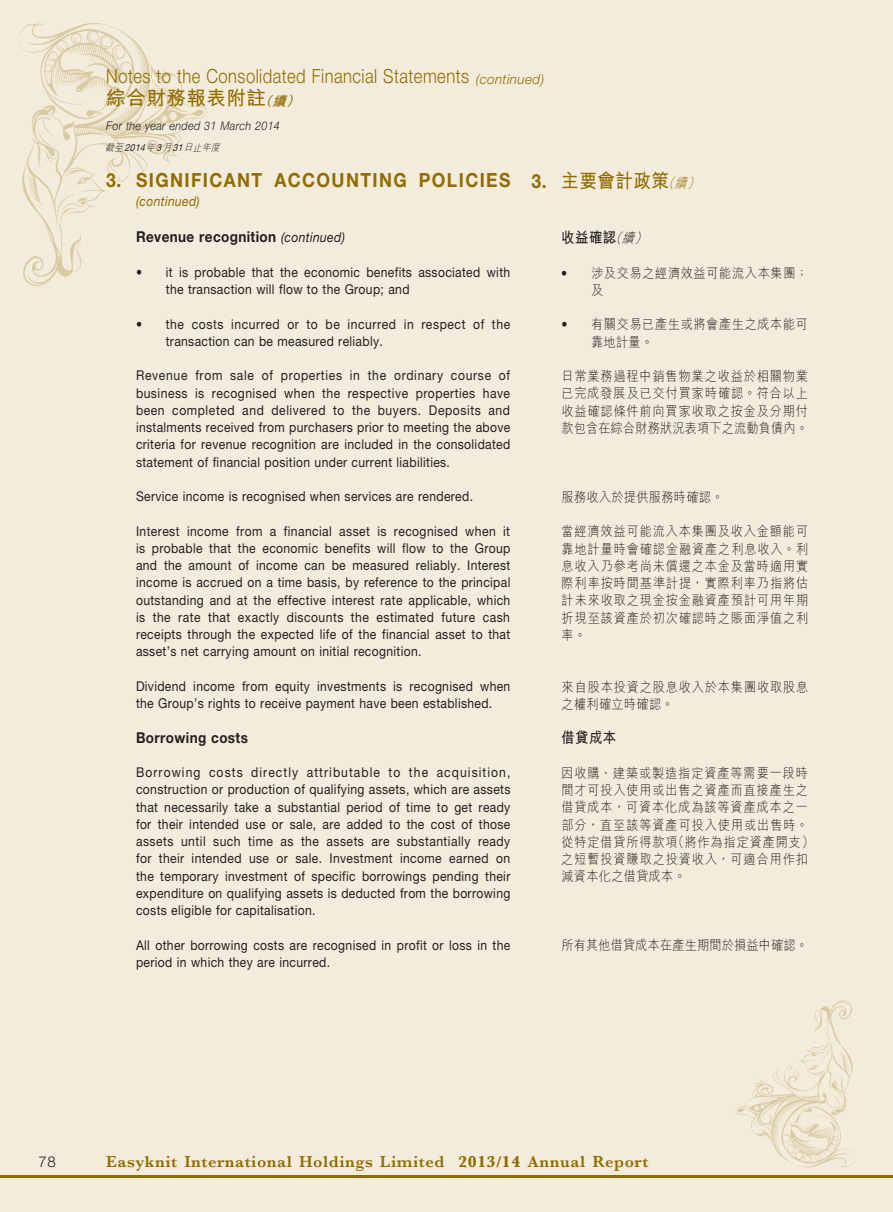
<style>
.page{position:relative;width:893px;height:1212px;background:#f3ebdb}
.page>*{position:absolute;margin:0;border:0;box-sizing:border-box;transform-origin:0 0}
.t1{font:300 19.5px "Helvetica Neue";letter-spacing:.03em;color:#906d00;scale:.85 1}
.t2{font:700 19.5px "Helvetica Neue";letter-spacing:.08em;color:#906d00;scale:.9 1}
.t3{font:700 19.5px "M Hei HK";letter-spacing:.03em;color:#906d00}
.t4{font:700 19.5px "M Hei HK";letter-spacing:.03em;color:#906d00;scale:.9 1}
.t5{font:700 16.5px "M Sung HK";letter-spacing:.035em;color:#906d00}
.t6{font:700 15px "Helvetica Neue";letter-spacing:.03em;color:#231f20;scale:.9 1}
.t7{font:700 15px "M Hei HK";letter-spacing:.03em;color:#231f20;scale:.9 1}
.t8{font:300 15px "Helvetica Neue";color:#231f20}
.t9{font:13.5px/17.2px "Helvetica Neue";letter-spacing:.03em;color:#231f20;scale:.9 1}
.t10{font:300 13.5px/17.2px "M Hei HK";letter-spacing:.07em;color:#231f20;scale:.9 1}
.t11{font:13.5px/17.2px "Helvetica Neue";letter-spacing:.05em;color:#231f20;scale:.9 1}
.t12{font:300 13.5px "M Hei HK";letter-spacing:.015em;color:#231f20;scale:.9 1}
.t13{font:300 13.5px "M Hei HK";letter-spacing:.03em;color:#231f20;scale:.9 1}
.t14{font:italic 13.5px "Helvetica Neue";letter-spacing:.03em;color:#906d00;scale:.9 1}
.t15{font:italic 300 12px "Helvetica Neue";letter-spacing:.03em;color:#231f20;scale:.9 1}
.t16{font:italic 300 9.75px "M Hei HK";color:#231f20;scale:.9 1}
.s1{font-style:italic;font-size:13.5px}
.s2{font-family:"Helvetica Neue";font-weight:400}
.s3{font-weight:400;font-style:italic;font-size:13.5px}
.s4{font-family:"Helvetica Neue"}
.s5{font-weight:300;font-style:italic;font-size:13.5px}
</style>
<div class="page">
<svg style="left:18px;top:21px;width:189px;height:265px"></svg>
<svg style="left:38px;top:130px;width:69px;height:93px"></svg>
<svg style="left:101px;top:37px;width:7px;height:10px"></svg>
<svg style="left:88px;top:32px;width:6px;height:10px"></svg>
<svg style="left:115px;top:48px;width:5px;height:9px"></svg>
<svg style="left:74px;top:37px;width:4px;height:5px"></svg>
<svg style="left:60px;top:45px;width:4px;height:5px"></svg>
<svg style="left:121px;top:65px;width:7px;height:9px"></svg>
<svg style="left:144px;top:113px;width:31px;height:19px"></svg>
<svg style="left:735px;top:1000px;width:120px;height:168px"></svg>
<hr style="left:0;top:1176px;width:893px;height:2px;background:#906d00">
<h1 class="t1" style="left:106px;top:64px;width:517px">Notes to the Consolidated Financial Statements <span class="s1">(continued)</span></h1>
<h1 class="t3" style="left:106px;top:84px;width:200px">綜合財務報表附註<span class="s1">（續）</span></h1>
<p class="t15" style="left:106px;top:119px;width:194px">For the year ended 31 March 2014</p>
<p class="t16" style="left:105px;top:141px;width:132px">截至<span class="s2">2014</span>年<span class="s2">3</span>月<span class="s2">31</span>日止年度</p>
<h1 class="t2" style="left:106px;top:168px;width:451px">3. SIGNIFICANT ACCOUNTING POLICIES</h1>
<p class="t14" style="left:136px;top:193px;width:72px">(continued)</p>
<p class="t6" style="left:136px;top:228px;width:233px">Revenue recognition <span class="s3">(continued)</span></p>
<p class="t9" style="left:166px;top:263px;width:384px;text-indent:-30px">• it is probable that the economic benefits associated with the transaction will flow to the Group; and</p>
<p class="t11" style="left:166px;top:315px;width:384px;text-indent:-30px">• the costs incurred or to be incurred in respect of the transaction can be measured reliably.</p>
<p class="t9" style="left:136px;top:367px;width:417px;text-align:justify">Revenue from sale of properties in the ordinary course of business is recognised when the respective properties have been completed and delivered to the buyers. Deposits and instalments received from purchasers prior to meeting the above criteria for revenue recognition are included in the consolidated statement of financial position under current liabilities.</p>
<p class="t9" style="left:136px;top:487px;width:376px">Service income is recognised when services are rendered.</p>
<p class="t9" style="left:136px;top:522px;width:417px;text-align:justify">Interest income from a financial asset is recognised when it is probable that the economic benefits will flow to the Group and the amount of income can be measured reliably. Interest income is accrued on a time basis, by reference to the principal outstanding and at the effective interest rate applicable, which is the rate that exactly discounts the estimated future cash receipts through the expected life of the financial asset to that asset’s net carrying amount on initial recognition.</p>
<p class="t9" style="left:136px;top:677px;width:417px">Dividend income from equity investments is recognised when the Group’s rights to receive payment have been established.</p>
<p class="t6" style="left:136px;top:728px;width:126px">Borrowing costs</p>
<p class="t9" style="left:136px;top:763px;width:417px;text-align:justify">Borrowing costs directly attributable to the acquisition, construction or production of qualifying assets, which are assets that necessarily take a substantial period of time to get ready for their intended use or sale, are added to the cost of those assets until such time as the assets are substantially ready for their intended use or sale. Investment income earned on the temporary investment of specific borrowings pending their expenditure on qualifying assets is deducted from the borrowing costs eligible for capitalisation.</p>
<p class="t9" style="left:136px;top:936px;width:417px">All other borrowing costs are recognised in profit or loss in the period in which they are incurred.</p>
<h1 class="t4" style="left:531px;top:166px;width:193px"><span class="s4">3.</span> 主要會計政策<span class="s5">（續）</span></h1>
<p class="t7" style="left:561px;top:227px;width:101px">收益確認<span class="s5">（續）</span></p>
<p class="t10" style="left:591px;top:263px;width:242px;text-indent:-30px"><span class="s2">•</span> 涉及交易之經濟效益可能流入本集團；及</p>
<p class="t10" style="left:591px;top:315px;width:242px;text-indent:-30px"><span class="s2">•</span> 有關交易已產生或將會產生之成本能可靠地計量。</p>
<p class="t10" style="left:561px;top:367px;width:276px;text-align:justify">日常業務過程中銷售物業之收益於相關物業已完成發展及已交付買家時確認。符合以上收益確認條件前向買家收取之按金及分期付款包含在綜合財務狀況表項下之流動負債內。</p>
<p class="t13" style="left:561px;top:487px;width:182px">服務收入於提供服務時確認。</p>
<p class="t10" style="left:561px;top:522px;width:276px;text-align:justify">當經濟效益可能流入本集團及收入金額能可靠地計量時會確認金融資產之利息收入。利息收入乃參考尚未償還之本金及當時適用實際利率按時間基準計提，實際利率乃指將估計未來收取之現金按金融資產預計可用年期折現至該資產於初次確認時之賬面淨值之利率。</p>
<p class="t10" style="left:562px;top:677px;width:276px">來自股本投資之股息收入於本集團收取股息之權利確立時確認。</p>
<p class="t7" style="left:561px;top:727px;width:63px">借貸成本</p>
<p class="t10" style="left:561px;top:764px;width:282px">因收購、建築或製造指定資產等需要一段時間才可投入使用或出售之資產而直接產生之借貸成本，可資本化成為該等資產成本之一部分，直至該等資產可投入使用或出售時。從特定借貸所得款項（將作為指定資產開支）之短暫投資賺取之投資收入，可適合用作扣減資本化之借貸成本。</p>
<p class="t12" style="left:561px;top:936px;width:276px">所有其他借貸成本在產生期間於損益中確認。</p>
<p class="t8" style="left:39px;top:1153px;width:19px">78</p>
<p class="t5" style="left:106px;top:1150px;width:544px">Easyknit International Holdings Limited 2013/14 Annual Report</p>
</div>
